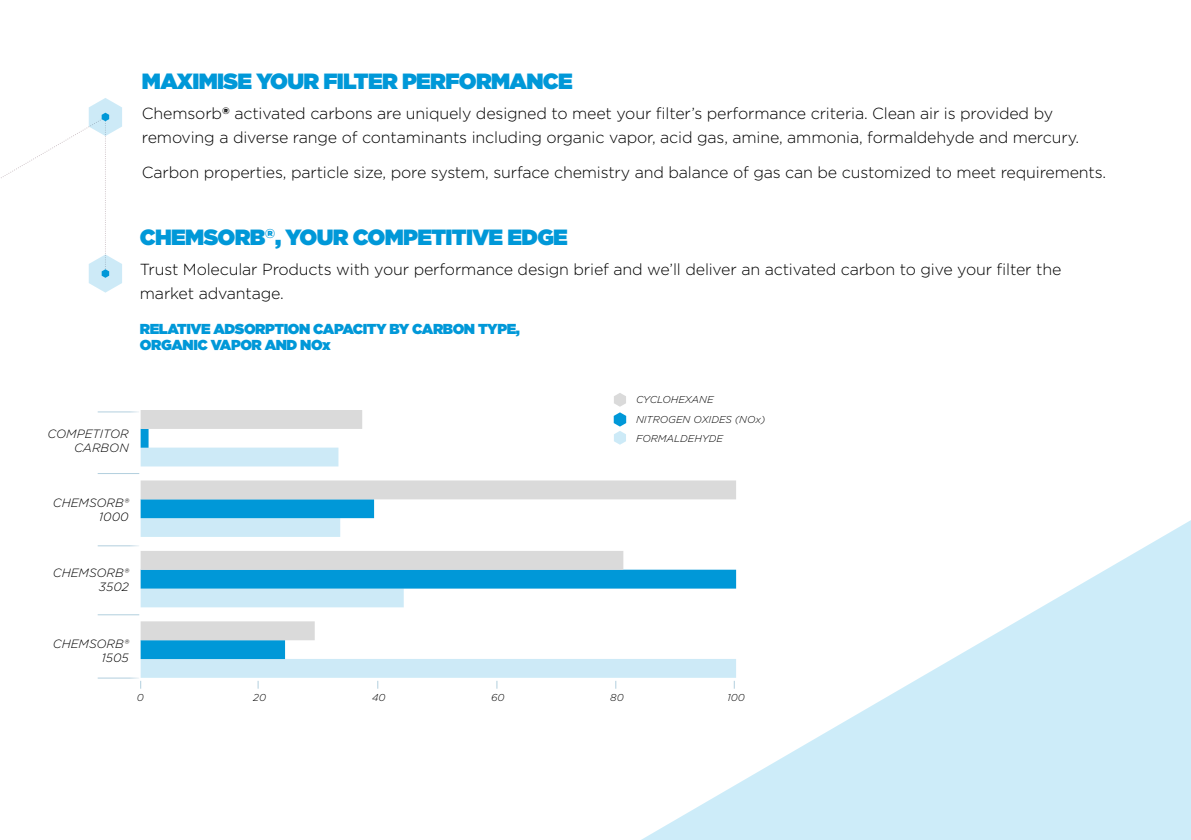
<style>
.page{position:relative;width:1191px;height:840px;background:#fff}
.page>*{position:absolute;margin:0;border:0;box-sizing:border-box;transform-origin:0 0}
.t1{font:900 22px "Gotham";letter-spacing:-.03em;color:#0098d8}
.t2{font:300 16px/24px "Gotham";letter-spacing:-.01em;color:#000}
.t3{font:900 14.4px/16px "Gotham";letter-spacing:-.03em;color:#0098d8}
.t4{font:italic 300 12px/14px "Gotham";color:#000;text-align:right}
.t5{font:italic 300 10px/20px "Gotham";color:#000}
</style>
<div class="page">
<svg style="left:97px;top:292px;width:310px;height:397px"></svg>
<svg style="left:613px;top:393px;width:14px;height:52px"></svg>
<div style="left:141px;top:447px;width:197px;height:19px;background:#cdeaf7"></div>
<div style="left:141px;top:517px;width:199px;height:19px;background:#cdeaf7"></div>
<div style="left:141px;top:588px;width:263px;height:19px;background:#cdeaf7"></div>
<div style="left:141px;top:658px;width:595px;height:19px;background:#cdeaf7"></div>
<svg style="left:141px;top:428px;width:8px;height:19px"></svg>
<div style="left:141px;top:499px;width:233px;height:19px;background:#0098d8;border:2px solid #0098d8"></div>
<div style="left:141px;top:569px;width:595px;height:19px;background:#0098d8;border:2px solid #0098d8"></div>
<div style="left:141px;top:639px;width:144px;height:19px;background:#0098d8;border:2px solid #0098d8"></div>
<div style="left:141px;top:410px;width:221px;height:18px;background:#dadada"></div>
<div style="left:141px;top:480px;width:595px;height:19px;background:#dadada;border:2px solid #dadada"></div>
<div style="left:141px;top:550px;width:482px;height:19px;background:#dadada;border:2px solid #dadada"></div>
<div style="left:141px;top:621px;width:174px;height:19px;background:#dadada;border:2px solid #dadada"></div>
<hr style="left:98px;top:411px;width:41px;height:1px;background:#006293">
<hr style="left:98px;top:545px;width:41px;height:1px;background:#006293">
<hr style="left:98px;top:677px;width:41px;height:1px;background:#006293">
<hr style="left:98px;top:473px;width:41px;height:1px;background:#006293">
<hr style="left:98px;top:614px;width:41px;height:1px;background:#006293">
<svg style="left:1px;top:116px;width:104px;height:540px"></svg>
<svg style="left:89px;top:98px;width:33px;height:194px"></svg>
<svg style="left:306px;top:519px;width:885px;height:320px"></svg>
<h1 class="t1" style="left:142px;top:66px;width:432px">MAXIMISE YOUR FILTER PERFORMANCE</h1>
<p class="t2" style="left:142px;top:101px;width:938px">Chemsorb<sup>®</sup> activated carbons are uniquely designed to meet your filter’s performance criteria. Clean air is provided by removing a diverse range of contaminants including organic vapor, acid gas, amine, ammonia, formaldehyde and mercury.</p>
<p class="t2" style="left:142px;top:160px;width:966px">Carbon properties, particle size, pore system, surface chemistry and balance of gas can be customized to meet requirements.</p>
<h1 class="t1" style="left:140px;top:221px;width:429px">CHEMSORB<sup>®</sup>, YOUR COMPETITIVE EDGE</h1>
<p class="t2" style="left:140px;top:257px;width:923px">Trust Molecular Products with your performance design brief and we’ll deliver an activated carbon to give your filter the market advantage.</p>
<p class="t3" style="left:140px;top:321px;width:381px">RELATIVE ADSORPTION CAPACITY BY CARBON TYPE,<br>ORGANIC VAPOR AND NOx</p>
<p class="t4" style="left:48px;top:425px;width:83px">COMPETITOR<br>CARBON</p>
<p class="t5" style="left:636px;top:389px;width:131px">CYCLOHEXANE<br>NITROGEN OXIDES (NOx)</p>
<p class="t5" style="left:636px;top:427px;width:88px">FORMALDEHYDE</p>
<p class="t4" style="left:53px;top:495px;width:77px">CHEMSORB®<br>1000</p>
<p class="t4" style="left:53px;top:565px;width:77px">CHEMSORB®<br>3502</p>
<p class="t4" style="left:53px;top:635px;width:77px">CHEMSORB®<br>1505</p>
<p class="t5" style="left:137px;top:686px;width:9px">0</p>
<p class="t5" style="left:253px;top:686px;width:14px">20</p>
<p class="t5" style="left:372px;top:686px;width:15px">40</p>
<p class="t5" style="left:491px;top:686px;width:15px">60</p>
<p class="t5" style="left:610px;top:686px;width:15px">80</p>
<p class="t5" style="left:727px;top:686px;width:19px">100</p>
</div>
